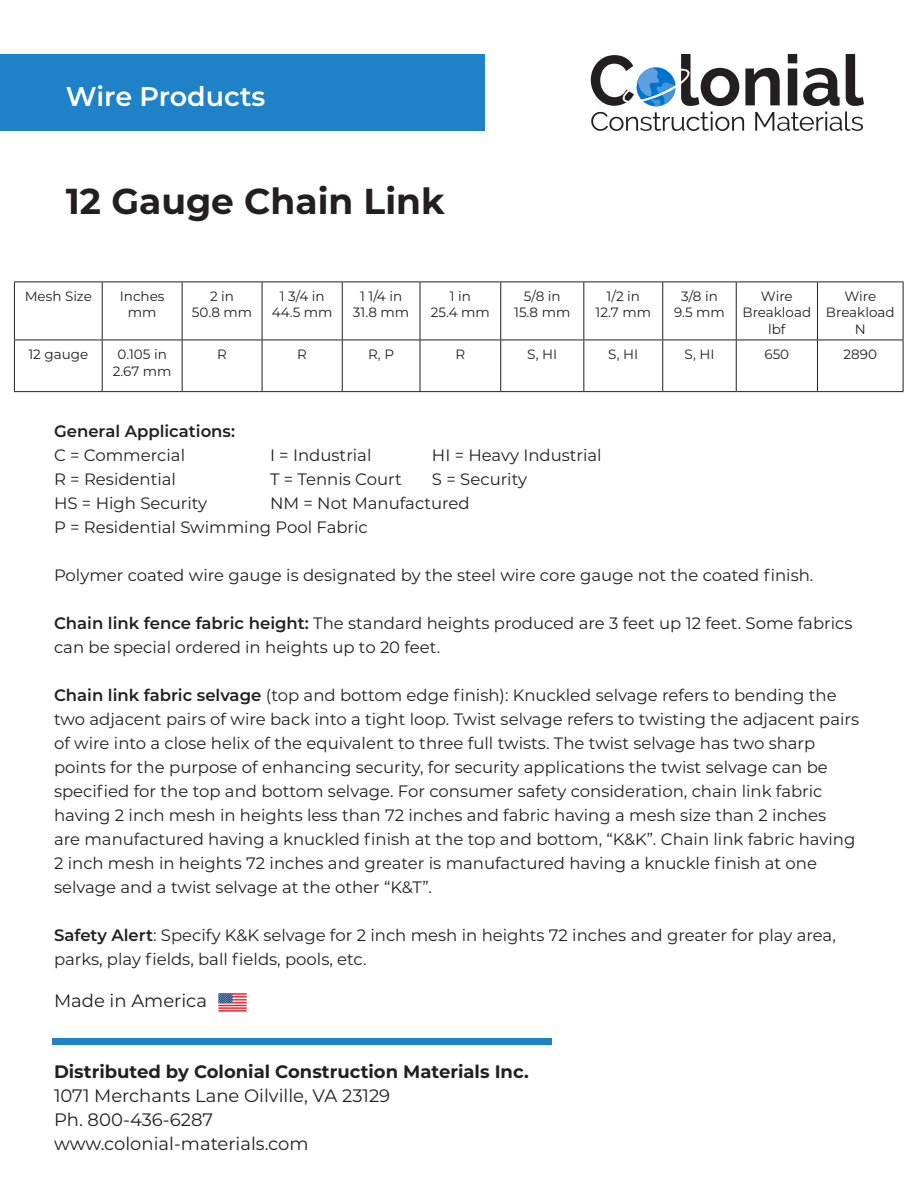
<style>
.page{position:relative;width:918px;height:1188px;background:#fff}
.page>*{position:absolute;margin:0;border:0;box-sizing:border-box;transform-origin:0 0}
.Product_Title_for_Co{font:700 36px "Montserrat";color:#231f20}
.Product_Category_Hea{font:600 27px "Montserrat";color:#fff}
.Body_copy-spec_and_m{font:18px "Montserrat";color:#231f20}
.Distributed_by_title{font:700 18px "Montserrat";color:#231f20}
.Body_copy-spec_table{font:18px "Montserrat";color:#231f20}
.Body_copy-spec_table-2{font:16.5px/24px "Montserrat";color:#231f20}
.Body_copy-spec_table-3{font:600 16.5px "Montserrat";color:#231f20}
.Fine_print_for_Colon{font:13.5px/16.5px "Montserrat";color:#231f20;text-align:center}
.s1{font-weight:600}
</style>
<div class="page">
<div style="left:0;top:54px;width:484px;height:77px;background:#1f81c8"></div>
<svg style="left:591px;top:54px;width:273px;height:77px"></svg>
<div style="left:52px;top:1039px;width:500px;height:6px;background:#1f81c8"></div>
<img style="left:218px;top:993px;width:29px;height:19px">
<hr style="left:14px;top:282px;width:88px;height:1px;background:#231f20">
<hr style="left:14px;top:282px;width:1px;height:58px;background:#231f20">
<hr style="left:102px;top:282px;width:80px;height:1px;background:#231f20">
<hr style="left:102px;top:282px;width:1px;height:58px;background:#231f20">
<hr style="left:182px;top:282px;width:80px;height:1px;background:#231f20">
<hr style="left:182px;top:282px;width:1px;height:58px;background:#231f20">
<hr style="left:262px;top:282px;width:80px;height:1px;background:#231f20">
<hr style="left:262px;top:282px;width:1px;height:58px;background:#231f20">
<hr style="left:342px;top:282px;width:78px;height:1px;background:#231f20">
<hr style="left:342px;top:282px;width:1px;height:58px;background:#231f20">
<hr style="left:420px;top:282px;width:81px;height:1px;background:#231f20">
<hr style="left:420px;top:282px;width:1px;height:58px;background:#231f20">
<hr style="left:501px;top:282px;width:83px;height:1px;background:#231f20">
<hr style="left:500px;top:282px;width:1px;height:58px;background:#231f20">
<hr style="left:584px;top:282px;width:79px;height:1px;background:#231f20">
<hr style="left:583px;top:282px;width:1px;height:58px;background:#231f20">
<hr style="left:663px;top:282px;width:73px;height:1px;background:#231f20">
<hr style="left:662px;top:282px;width:1px;height:58px;background:#231f20">
<hr style="left:736px;top:282px;width:81px;height:1px;background:#231f20">
<hr style="left:736px;top:282px;width:1px;height:58px;background:#231f20">
<hr style="left:817px;top:282px;width:86px;height:1px;background:#231f20">
<hr style="left:817px;top:282px;width:1px;height:58px;background:#231f20">
<hr style="left:903px;top:282px;width:1px;height:58px;background:#231f20">
<hr style="left:14px;top:340px;width:88px;height:1px;background:#231f20">
<hr style="left:14px;top:340px;width:1px;height:51px;background:#231f20">
<hr style="left:102px;top:340px;width:80px;height:1px;background:#231f20">
<hr style="left:102px;top:340px;width:1px;height:51px;background:#231f20">
<hr style="left:182px;top:340px;width:80px;height:1px;background:#231f20">
<hr style="left:182px;top:340px;width:1px;height:51px;background:#231f20">
<hr style="left:262px;top:340px;width:80px;height:1px;background:#231f20">
<hr style="left:262px;top:340px;width:1px;height:51px;background:#231f20">
<hr style="left:342px;top:340px;width:78px;height:1px;background:#231f20">
<hr style="left:342px;top:340px;width:1px;height:51px;background:#231f20">
<hr style="left:420px;top:340px;width:81px;height:1px;background:#231f20">
<hr style="left:420px;top:340px;width:1px;height:51px;background:#231f20">
<hr style="left:501px;top:340px;width:83px;height:1px;background:#231f20">
<hr style="left:500px;top:340px;width:1px;height:51px;background:#231f20">
<hr style="left:584px;top:340px;width:79px;height:1px;background:#231f20">
<hr style="left:583px;top:340px;width:1px;height:51px;background:#231f20">
<hr style="left:663px;top:340px;width:73px;height:1px;background:#231f20">
<hr style="left:662px;top:340px;width:1px;height:51px;background:#231f20">
<hr style="left:736px;top:340px;width:81px;height:1px;background:#231f20">
<hr style="left:736px;top:340px;width:1px;height:51px;background:#231f20">
<hr style="left:817px;top:340px;width:86px;height:1px;background:#231f20">
<hr style="left:817px;top:340px;width:1px;height:51px;background:#231f20">
<hr style="left:903px;top:340px;width:1px;height:51px;background:#231f20">
<hr style="left:14px;top:391px;width:88px;height:1px;background:#231f20">
<hr style="left:102px;top:391px;width:80px;height:1px;background:#231f20">
<hr style="left:182px;top:391px;width:80px;height:1px;background:#231f20">
<hr style="left:262px;top:391px;width:80px;height:1px;background:#231f20">
<hr style="left:342px;top:391px;width:78px;height:1px;background:#231f20">
<hr style="left:420px;top:391px;width:81px;height:1px;background:#231f20">
<hr style="left:501px;top:391px;width:83px;height:1px;background:#231f20">
<hr style="left:584px;top:391px;width:79px;height:1px;background:#231f20">
<hr style="left:663px;top:391px;width:73px;height:1px;background:#231f20">
<hr style="left:736px;top:391px;width:81px;height:1px;background:#231f20">
<hr style="left:817px;top:391px;width:86px;height:1px;background:#231f20">
<p class="Product_Category_Hea" style="left:66px;top:77px;width:201px">Wire Products</p>
<p class="Product_Title_for_Co" style="left:66px;top:175px;width:380px">12 Gauge Chain Link</p>
<p class="Fine_print_for_Colon" style="left:25px;top:287px;width:69px">Mesh Size</p>
<p class="Fine_print_for_Colon" style="left:120px;top:287px;width:46px">Inches</p>
<p class="Fine_print_for_Colon" style="left:128px;top:304px;width:30px">mm</p>
<p class="Fine_print_for_Colon" style="left:210px;top:287px;width:25px">2 in</p>
<p class="Fine_print_for_Colon" style="left:192px;top:304px;width:62px">50.8 mm</p>
<p class="Fine_print_for_Colon" style="left:280px;top:287px;width:46px">1 3/4 in</p>
<p class="Fine_print_for_Colon" style="left:272px;top:304px;width:62px">44.5 mm</p>
<p class="Fine_print_for_Colon" style="left:360px;top:287px;width:44px">1 1/4 in</p>
<p class="Fine_print_for_Colon" style="left:353px;top:304px;width:58px">31.8 mm</p>
<p class="Fine_print_for_Colon" style="left:450px;top:287px;width:23px">1 in</p>
<p class="Fine_print_for_Colon" style="left:431px;top:304px;width:61px">25.4 mm</p>
<p class="Fine_print_for_Colon" style="left:524px;top:287px;width:38px">5/8 in</p>
<p class="Fine_print_for_Colon" style="left:514px;top:304px;width:58px">15.8 mm</p>
<p class="Fine_print_for_Colon" style="left:607px;top:287px;width:35px">1/2 in</p>
<p class="Fine_print_for_Colon" style="left:596px;top:304px;width:57px">12.7 mm</p>
<p class="Fine_print_for_Colon" style="left:681px;top:287px;width:38px">3/8 in</p>
<p class="Fine_print_for_Colon" style="left:674px;top:304px;width:52px">9.5 mm</p>
<p class="Fine_print_for_Colon" style="left:743px;top:287px;width:70px">Wire<br>Breakload</p>
<p class="Fine_print_for_Colon" style="left:768px;top:320px;width:19px">lbf</p>
<p class="Fine_print_for_Colon" style="left:826px;top:287px;width:70px">Wire<br>Breakload<br>N</p>
<p class="Fine_print_for_Colon" style="left:28px;top:346px;width:61px">12 gauge</p>
<p class="Fine_print_for_Colon" style="left:118px;top:346px;width:51px">0.105 in</p>
<p class="Fine_print_for_Colon" style="left:113px;top:362px;width:60px">2.67 mm</p>
<p class="Fine_print_for_Colon" style="left:217px;top:346px;width:11px">R</p>
<p class="Fine_print_for_Colon" style="left:297px;top:346px;width:11px">R</p>
<p class="Fine_print_for_Colon" style="left:368px;top:346px;width:27px">R, P</p>
<p class="Fine_print_for_Colon" style="left:455px;top:346px;width:11px">R</p>
<p class="Fine_print_for_Colon" style="left:527px;top:346px;width:32px">S, HI</p>
<p class="Fine_print_for_Colon" style="left:608px;top:346px;width:32px">S, HI</p>
<p class="Fine_print_for_Colon" style="left:684px;top:346px;width:32px">S, HI</p>
<p class="Fine_print_for_Colon" style="left:764px;top:346px;width:26px">650</p>
<p class="Fine_print_for_Colon" style="left:844px;top:346px;width:35px">2890</p>
<p class="Body_copy-spec_table-3" style="left:54px;top:420px;width:183px">General Applications:</p>
<p class="Body_copy-spec_table-2" style="left:54px;top:443px;width:133px">C = Commercial</p>
<p class="Body_copy-spec_table-2" style="left:270px;top:443px;width:103px">I = Industrial</p>
<p class="Body_copy-spec_table-2" style="left:432px;top:443px;width:171px">HI = Heavy Industrial</p>
<p class="Body_copy-spec_table-2" style="left:54px;top:467px;width:124px">R = Residential</p>
<p class="Body_copy-spec_table-2" style="left:270px;top:467px;width:133px">T = Tennis Court</p>
<p class="Body_copy-spec_table-2" style="left:432px;top:467px;width:97px">S = Security</p>
<p class="Body_copy-spec_table-2" style="left:54px;top:491px;width:155px">HS = High Security</p>
<p class="Body_copy-spec_table-2" style="left:270px;top:491px;width:201px">NM = Not Manufactured</p>
<p class="Body_copy-spec_table-2" style="left:54px;top:515px;width:315px">P = Residential Swimming Pool Fabric</p>
<p class="Body_copy-spec_table-2" style="left:54px;top:563px;width:761px">Polymer coated wire gauge is designated by the steel wire core gauge not the coated finish.</p>
<p class="Body_copy-spec_table-2" style="left:54px;top:611px;width:800px"><span class="s1">Chain link fence fabric height:</span> The standard heights produced are 3 feet up 12 feet. Some fabrics can be special ordered in heights up to 20 feet.</p>
<p class="Body_copy-spec_table-2" style="left:54px;top:683px;width:807px"><span class="s1">Chain link fabric selvage</span> (top and bottom edge finish): Knuckled selvage refers to bending the two adjacent pairs of wire back into a tight loop. Twist selvage refers to twisting the adjacent pairs of wire into a close helix of the equivalent to three full twists. The twist selvage has two sharp points for the purpose of enhancing security, for security applications the twist selvage can be specified for the top and bottom selvage. For consumer safety consideration, chain link fabric having 2 inch mesh in heights less than 72 inches and fabric having a mesh size than 2 inches<br>are manufactured having a knuckled finish at the top and bottom, “K&amp;K”. Chain link fabric having 2 inch mesh in heights 72 inches and greater is manufactured having a knuckle finish at one selvage and a twist selvage at the other “K&amp;T”.</p>
<p class="Body_copy-spec_table-2" style="left:54px;top:923px;width:783px"><span class="s1">Safety Alert</span>: Specify K&amp;K selvage for 2 inch mesh in heights 72 inches and greater for play area, parks, play fields, ball fields, pools, etc.</p>
<p class="Body_copy-spec_table" style="left:54px;top:988px;width:154px">Made in America</p>
<p class="Distributed_by_title" style="left:54px;top:1058px;width:476px">Distributed by Colonial Construction Materials Inc.</p>
<p class="Body_copy-spec_and_m" style="left:54px;top:1083px;width:338px">1071 Merchants Lane Oilville, VA 23129</p>
<p class="Body_copy-spec_and_m" style="left:54px;top:1107px;width:161px">Ph. 800-436-6287</p>
<p class="Body_copy-spec_and_m" style="left:54px;top:1131px;width:256px">www.colonial-materials.com</p>
</div>
